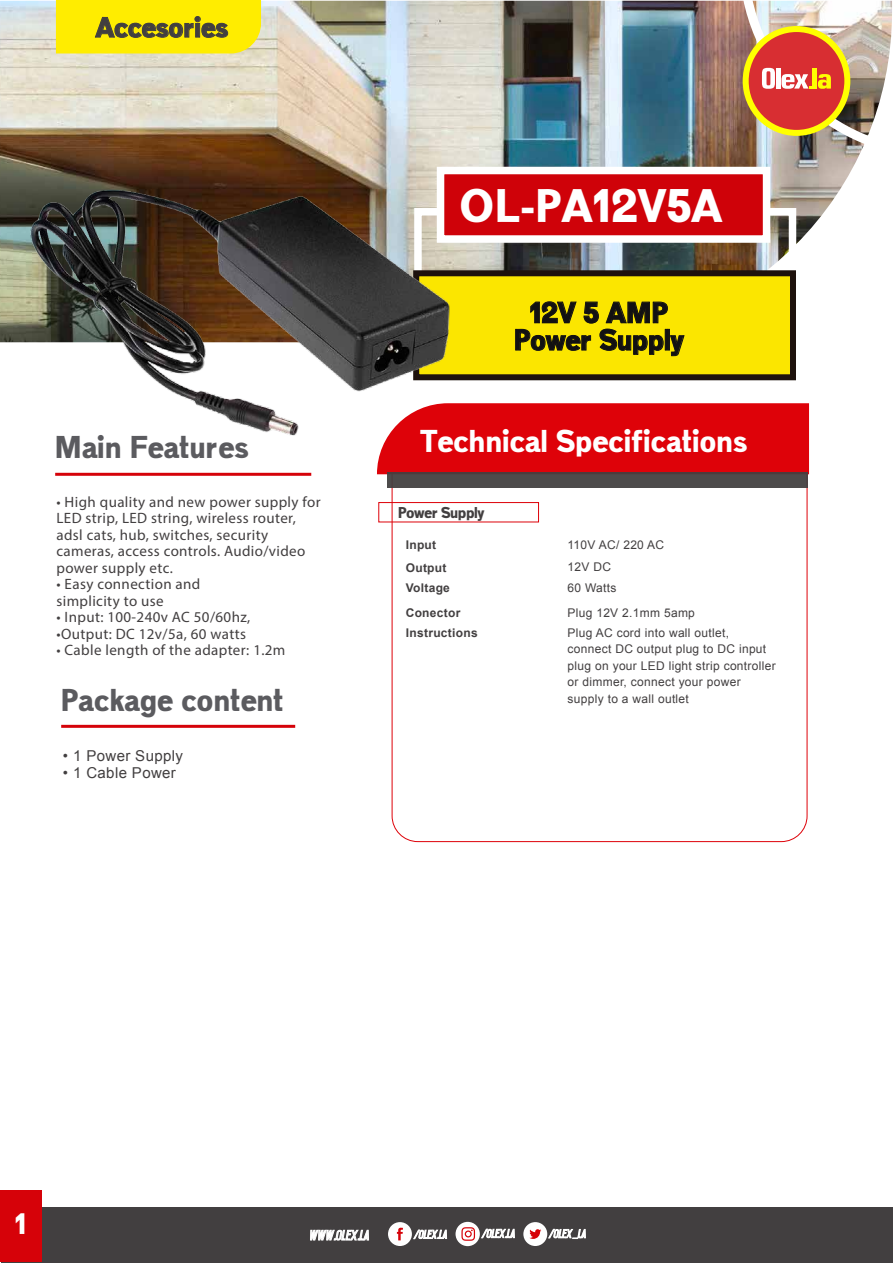
<style>
.page{position:relative;width:893px;height:1263px;background:#fff}
.page>*{position:absolute;margin:0;border:0;box-sizing:border-box;transform-origin:0 0}
.t1{font:45px "Maximum Impact";letter-spacing:.025em;color:#fff}
.t2{font:30.15px "Maximum Impact";letter-spacing:.025em;color:#5b5b5f}
.t3{font:30.15px "Maximum Impact";letter-spacing:.025em;color:#fff}
.t4{font:28.35px/27.3px "Maximum Impact";letter-spacing:.02em;color:#121112;text-align:center}
.t5{font:28.35px "Maximum Impact";color:#fff}
.t6{font:27px "Maximum Impact";letter-spacing:.02em;color:#423f40}
.t7{font:15px/16.5px "Myriad Pro";letter-spacing:.025em;color:#423f40}
.t8{font:15px "Arial";letter-spacing:.025em;color:#423f40}
.t9{font:15px "Maximum Impact";color:#423f40}
.t10{font:12px/16.5px "Arial";letter-spacing:.025em;color:#423f40}
.t11{font:700 12px "Arial";letter-spacing:.025em;color:#423f40}
.t12{font:italic 700 12px "Mohave";color:#fff}
.t13{font:italic 700 10.2px "Mohave";color:#fff}
</style>
<div class="page">
<img style="left:0;top:1px;width:858px;height:341px">
<hr style="left:61px;top:725px;width:234px;height:3px;background:#d50209">
<div style="left:413px;top:270px;width:383px;height:110px;background:#fbe600;border:6px solid #1e120d"></div>
<svg style="left:515px;top:301px;width:170px;height:55px"></svg>
<div style="left:437px;top:167px;width:333px;height:76px;background:#cf0209;border:8px solid #fff"></div>
<div style="left:460px;top:403px;width:349px;height:71px;background:#de0209"></div>
<svg style="left:460px;top:472px;width:348px;height:16px;background:#4c4848"></svg>
<div style="left:378px;top:502px;width:161px;height:20px;border:1px solid #de0209"></div>
<svg style="left:56px;top:0;width:205px;height:53px;background:#f2e107"></svg>
<img style="left:739px;top:0;width:153px;height:158px">
<div style="left:1px;top:1207px;width:892px;height:56px;background:#423f40"></div>
<div style="left:0;top:1190px;width:42px;height:71px;background:#d60209"></div>
<div style="left:388px;top:1222px;width:24px;height:24px;background:#fff;border-radius:50%"></div>
<svg style="left:397px;top:1228px;width:6px;height:12px"></svg>
<svg style="left:413px;top:1229px;width:34px;height:10px"></svg>
<div style="left:523px;top:1222px;width:24px;height:24px;background:#fff;border-radius:50%"></div>
<svg style="left:529px;top:1229px;width:12px;height:10px"></svg>
<svg style="left:548px;top:1229px;width:38px;height:10px"></svg>
<svg style="left:481px;top:1229px;width:34px;height:9px"></svg>
<div style="left:456px;top:1222px;width:24px;height:24px;background:#fff;border-radius:50%"></div>
<svg style="left:461px;top:1227px;width:14px;height:14px"></svg>
<svg style="left:310px;top:1230px;width:59px;height:10px"></svg>
<img style="left:28px;top:88px;width:432px;height:433px">
<h3 class="t6" style="left:96px;top:11px;width:133px">Accesories</h3>
<h2 class="t2" style="left:55px;top:429px;width:195px">Main Features</h2>
<p class="t7" style="left:56px;top:493px;width:266px">• High quality and new power supply for LED strip, LED string, wireless router, adsl cats, hub, switches, security cameras, access controls. Audio/video power supply etc.</p>
<p class="t7" style="left:56px;top:576px;width:145px">• Easy connection and simplicity to use</p>
<p class="t7" style="left:56px;top:609px;width:195px">• Input: 100-240v AC 50/60hz,</p>
<p class="t7" style="left:56px;top:625px;width:191px">•Output: DC 12v/5a, 60 watts</p>
<p class="t7" style="left:56px;top:642px;width:230px">• Cable length of the adapter: 1.2m</p>
<h2 class="t2" style="left:61px;top:681px;width:224px">Package content</h2>
<p class="t8" style="left:63px;top:746px;width:122px">• 1 Power Supply</p>
<p class="t8" style="left:63px;top:763px;width:115px">• 1 Cable Power</p>
<h1 class="t1" style="left:460px;top:178px;width:263px">OL-PA12V5A</h1>
<h3 class="t4" style="left:514px;top:300px;width:171px">12V 5 AMP<br>Power Supply</h3>
<h2 class="t3" style="left:421px;top:423px;width:328px">Technical Specifications</h2>
<p class="t9" style="left:398px;top:503px;width:88px">Power Supply</p>
<p class="t11" style="left:406px;top:537px;width:32px">Input</p>
<p class="t10" style="left:567px;top:537px;width:98px">110V AC/ 220 AC</p>
<p class="t11" style="left:406px;top:559px;width:42px">Output</p>
<p class="t10" style="left:567px;top:559px;width:45px">12V DC</p>
<p class="t11" style="left:406px;top:580px;width:46px">Voltage</p>
<p class="t10" style="left:567px;top:580px;width:51px">60 Watts</p>
<p class="t11" style="left:406px;top:625px;width:73px">Instructions</p>
<p class="t10" style="left:568px;top:624px;width:210px">Plug AC cord into wall outlet, connect DC output plug to DC input plug on your LED light strip controller or dimmer, connect your power supply to a wall outlet</p>
<p class="t11" style="left:406px;top:604px;width:56px">Conector</p>
<p class="t10" style="left:567px;top:604px;width:129px">Plug 12V 2.1mm 5amp</p>
<h3 class="t5" style="left:15px;top:1206px;width:13px">1</h3>
<p class="t12" style="left:309px;top:1228px;width:62px">WWW.OLEX.LA</p>
<p class="t13" style="left:414px;top:1228px;width:35px">/OLEX.LA</p>
</div>
